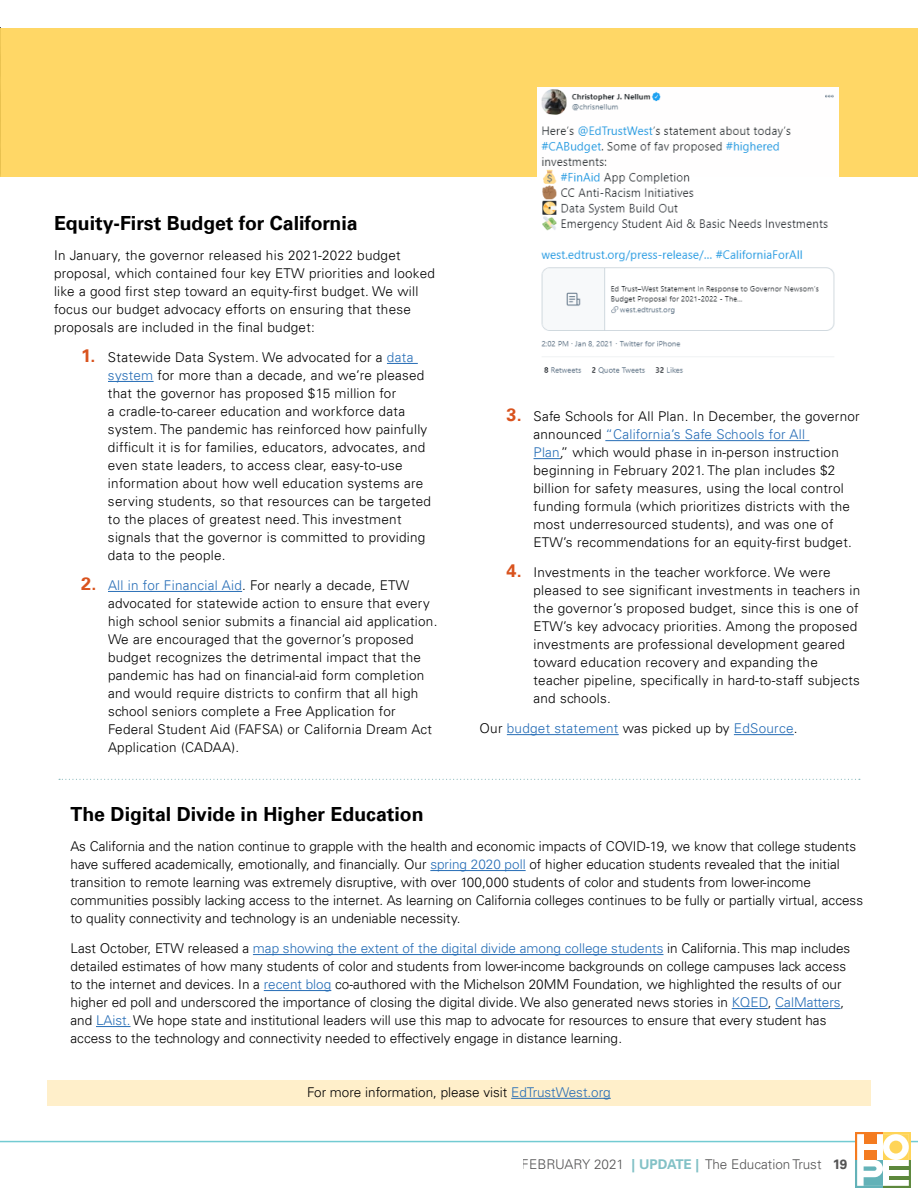
<style>
.page{position:relative;width:918px;height:1188px;background:#fff}
.page>*{position:absolute;margin:0;border:0;box-sizing:border-box;transform-origin:0 0}
.t1{font:700 19.5px "Univers LT";color:#000}
.t2{font:300 13.5px/18px "Univers LT";letter-spacing:.02em;color:#000}
.t3{font:300 13.5px/18px "Univers LT";color:#000}
.t4{font:300 13.5px "Univers LT";letter-spacing:.02em;color:#266db6}
.t5{font:300 13.5px "Univers LT";color:#292829}
.s1{font-weight:700;font-size:18px;color:#d9531e}
.s2{color:#266db6}
.s3{color:#000}
.s4{font-weight:700;color:#63b2b8}
.s5{font-weight:700}
</style>
<div class="page">
<div style="left:0;top:28px;width:918px;height:149px;background:#ffd766"></div>
<svg style="left:59px;top:779px;width:801px;height:1px"></svg>
<hr style="left:387px;top:363px;width:31px;height:1px;background:#266db6">
<hr style="left:108px;top:381px;width:46px;height:1px;background:#266db6">
<hr style="left:108px;top:591px;width:134px;height:1px;background:#266db6">
<hr style="left:605px;top:440px;width:204px;height:1px;background:#266db6">
<svg style="left:534px;top:458px;width:27px;height:1px"></svg>
<hr style="left:507px;top:734px;width:112px;height:1px;background:#266db6">
<hr style="left:734px;top:734px;width:60px;height:1px;background:#266db6">
<hr style="left:430px;top:870px;width:96px;height:1px;background:#266db6">
<hr style="left:253px;top:954px;width:410px;height:1px;background:#266db6">
<hr style="left:264px;top:990px;width:67px;height:1px;background:#266db6">
<hr style="left:732px;top:1008px;width:36px;height:1px;background:#266db6">
<hr style="left:775px;top:1008px;width:66px;height:1px;background:#266db6">
<hr style="left:96px;top:1026px;width:35px;height:1px;background:#266db6">
<img style="left:538px;top:88px;width:300px;height:286px">
<div style="left:47px;top:1080px;width:824px;height:26px;background:#ffefca"></div>
<hr style="left:511px;top:1098px;width:100px;height:1px;background:#266db6">
<hr style="left:0;top:1141px;width:918px;height:1px;background:#72cbd2">
<svg style="left:855px;top:1132px;width:56px;height:56px"></svg>
<h1 class="t1" style="left:54px;top:212px;width:305px">Equity-First Budget for California</h1>
<p class="t2" style="left:54px;top:246px;width:382px">In January, the governor released his 2021-2022 budget proposal, which contained four key ETW priorities and looked like a good first step toward an equity-first budget. We will focus our budget advocacy efforts on ensuring that these proposals are included in the final budget:</p>
<p class="t2" style="left:108px;top:348px;width:325px;text-indent:-27px"><span class="s1">1.</span> Statewide Data System. We advocated for a <span class="s2">data system</span> for more than a decade, and we’re pleased that the governor has proposed $15 million for<br>a cradle-to-career education and workforce data system. The pandemic has reinforced how painfully difficult it is for families, educators, advocates, and even state leaders, to access clear, easy-to-use information about how well education systems are serving students, so that resources can be targeted to the places of greatest need. This investment signals that the governor is committed to providing data to the people.</p>
<p class="t2" style="left:108px;top:576px;width:331px;text-indent:-27px"><span class="s1">2.</span> <span class="s2">All in for Financial Aid</span>. For nearly a decade, ETW advocated for statewide action to ensure that every high school senior submits a financial aid application.<br>We are encouraged that the governor’s proposed budget recognizes the detrimental impact that the pandemic has had on financial-aid form completion and would require districts to confirm that all high school seniors complete a Free Application for Federal Student Aid (FAFSA) or California Dream Act Application (CADAA).</p>
<p class="t2" style="left:534px;top:408px;width:328px;text-indent:-27px"><span class="s1">3.</span> Safe Schools for All Plan. In December, the governor announced <span class="s2">“California’s Safe Schools for All<br>Plan</span>,” which would phase in in-person instruction beginning in February 2021. The plan includes $2 billion for safety measures, using the local control funding formula (which prioritizes districts with the most underresourced students), and was one of ETW’s recommendations for an equity-first budget.</p>
<p class="t2" style="left:534px;top:564px;width:328px;text-indent:-27px"><span class="s1">4.</span> Investments in the teacher workforce. We were pleased to see significant investments in teachers in the governor’s proposed budget, since this is one of ETW’s key advocacy priorities. Among the proposed investments are professional development geared toward education recovery and expanding the teacher pipeline, specifically in hard-to-staff subjects and schools.</p>
<p class="t4" style="left:480px;top:720px;width:320px"><span class="s3">Our</span> budget statement <span class="s3">was picked up by</span> EdSource<span class="s3">.</span></p>
<h1 class="t1" style="left:70px;top:803px;width:355px">The Digital Divide in Higher Education</h1>
<p class="t3" style="left:70px;top:837px;width:794px">As California and the nation continue to grapple with the health and economic impacts of COVID-19, we know that college students have suffered academically, emotionally, and financially. Our <span class="s2">spring 2020 poll</span> of higher education students revealed that the initial transition to remote learning was extremely disruptive, with over 100,000 students of color and students from lower-income communities possibly lacking access to the internet. As learning on California colleges continues to be fully or partially virtual, access to quality connectivity and technology is an undeniable necessity.</p>
<p class="t3" style="left:70px;top:939px;width:781px">Last October, ETW released a <span class="s2">map showing the extent of the digital divide among college students</span> in California. This map includes detailed estimates of how many students of color and students from lower-income backgrounds on college campuses lack access to the internet and devices. In a <span class="s2">recent blog</span> co-authored with the Michelson 20MM Foundation, we highlighted the results of our higher ed poll and underscored the importance of closing the digital divide. We also generated news stories in <span class="s2">KQED</span>, <span class="s2">CalMatters</span>, and <span class="s2">LAist.</span> We hope state and institutional leaders will use this map to advocate for resources to ensure that every student has access to the technology and connectivity needed to effectively engage in distance learning.</p>
<p class="t3" style="left:307px;top:1083px;width:305px">For more information, please visit <span class="s2">EdTrustWest.org</span></p>
<p class="t5" style="left:522px;top:1156px;width:327px">FEBRUARY 2021 <span class="s4">| UPDATE |</span> The Education Trust <span class="s5">19</span></p>
</div>
